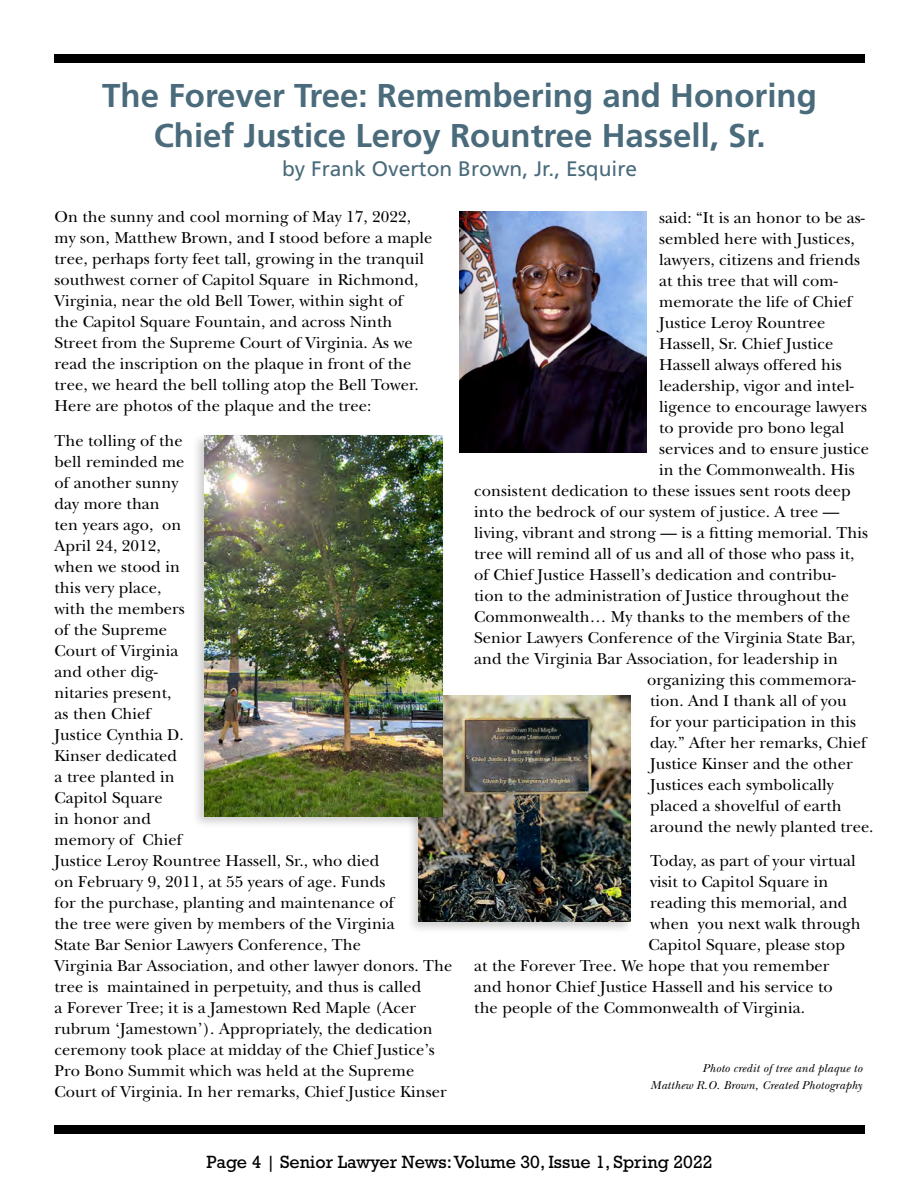
<style>
.page{position:relative;width:918px;height:1188px;background:#fff}
.page>*{position:absolute;margin:0;border:0;box-sizing:border-box;transform-origin:0 0}
.t1{font:700 33px/39.6px "Frutiger LT Std";color:#4a6b7b;text-align:center}
.t2{font:21px "Frutiger LT Std";color:#4a6b7b}
.t3{font:18px "Rockwell Std";color:#000}
.t4{font:16.5px/21px "New Baskerville Std";letter-spacing:.005em;color:#000}
.t5{font:italic 12px/16.5px "New Baskerville Std";letter-spacing:.02em;color:#000;text-align:right}
</style>
<div class="page">
<div style="left:55px;top:1125px;width:810px;height:9px;background:#000"></div>
<div style="left:55px;top:54px;width:810px;height:9px;background:#000"></div>
<div style="left:406px;top:693px;width:228px;height:242px;background:#000;opacity:.19"></div>
<img style="left:419px;top:696px;width:212px;height:225px">
<div style="left:192px;top:433px;width:254px;height:397px;background:#000;opacity:.19"></div>
<img style="left:204px;top:436px;width:239px;height:380px">
<img style="left:459px;top:211px;width:188px;height:242px">
<h1 class="t1" style="left:102px;top:76px;width:716px">The Forever Tree: Remembering and Honoring<br>Chief Justice Leroy Rountree Hassell, Sr.</h1>
<p class="t2" style="left:282px;top:156px;width:357px">by Frank Overton Brown, Jr., Esquire</p>
<p class="t4" style="left:55px;top:207px;width:379px">On the sunny and cool morning of May 17, 2022, my son, Matthew Brown, and I stood before a maple tree, perhaps forty feet tall, growing in the tranquil southwest corner of Capitol Square in Richmond, Virginia, near the old Bell Tower, within sight of<br>the Capitol Square Fountain, and across Ninth Street from the Supreme Court of Virginia. As we read the inscription on the plaque in front of the tree, we heard the bell tolling atop the Bell Tower.<br>Here are photos of the plaque and the tree:</p>
<p class="t4" style="left:55px;top:430px;width:399px">The tolling of the<br>bell reminded me<br>of another sunny<br>day more than<br>ten years ago, on<br>April 24, 2012,<br>when we stood in<br>this very place,<br>with the members<br>of the Supreme<br>Court of Virginia<br>and other dig-<br>nitaries present,<br>as then Chief<br>Justice Cynthia D.<br>Kinser dedicated<br>a tree planted in<br>Capitol Square<br>in honor and<br>memory of Chief<br>Justice Leroy Rountree Hassell, Sr., who died<br>on February 9, 2011, at 55 years of age. Funds<br>for the purchase, planting and maintenance of<br>the tree were given by members of the Virginia<br>State Bar Senior Lawyers Conference, The<br>Virginia Bar Association, and other lawyer donors. The tree is maintained in perpetuity, and thus is called<br>a Forever Tree; it is a Jamestown Red Maple (Acer rubrum ‘Jamestown’). Appropriately, the dedication ceremony took place at midday of the Chief Justice’s<br>Pro Bono Summit which was held at the Supreme<br>Court of Virginia. In her remarks, Chief Justice Kinser</p>
<p class="t4" style="left:659px;top:207px;width:207px">said: “It is an honor to be as-</p>
<p class="t4" style="left:659px;top:228px;width:197px">sembled here with Justices,</p>
<p class="t4" style="left:659px;top:249px;width:202px">lawyers, citizens and friends</p>
<p class="t4" style="left:659px;top:270px;width:180px">at this tree that will com-</p>
<p class="t4" style="left:659px;top:291px;width:195px">memorate the life of Chief</p>
<p class="t4" style="left:659px;top:312px;width:168px">Justice Leroy Rountree</p>
<p class="t4" style="left:659px;top:333px;width:176px">Hassell, Sr. Chief Justice</p>
<p class="t4" style="left:659px;top:354px;width:184px">Hassell always offered his</p>
<p class="t4" style="left:659px;top:375px;width:196px">leadership, vigor and intel-</p>
<p class="t4" style="left:659px;top:396px;width:210px">ligence to encourage lawyers</p>
<p class="t4" style="left:659px;top:417px;width:187px">to provide pro bono legal</p>
<p class="t4" style="left:659px;top:438px;width:212px">services and to ensure justice</p>
<p class="t4" style="left:659px;top:459px;width:197px">in the Commonwealth. His</p>
<p class="t4" style="left:474px;top:480px;width:378px">consistent dedication to these issues sent roots deep</p>
<p class="t4" style="left:474px;top:501px;width:367px">into the bedrock of our system of justice. A tree —</p>
<p class="t4" style="left:474px;top:522px;width:395px">living, vibrant and strong — is a fitting memorial. This</p>
<p class="t4" style="left:474px;top:543px;width:382px">tree will remind all of us and all of those who pass it,</p>
<p class="t4" style="left:474px;top:564px;width:363px">of Chief Justice Hassell’s dedication and contribu-</p>
<p class="t4" style="left:474px;top:585px;width:376px">tion to the administration of Justice throughout the</p>
<p class="t4" style="left:474px;top:606px;width:378px">Commonwealth… My thanks to the members of the</p>
<p class="t4" style="left:474px;top:627px;width:383px">Senior Lawyers Conference of the Virginia State Bar,</p>
<p class="t4" style="left:474px;top:648px;width:365px">and the Virginia Bar Association, for leadership in</p>
<p class="t4" style="left:647px;top:669px;width:210px">organizing this commemora-</p>
<p class="t4" style="left:650px;top:690px;width:198px">tion. And I thank all of you</p>
<p class="t4" style="left:650px;top:711px;width:208px">for your participation in this</p>
<p class="t4" style="left:650px;top:732px;width:218px">day.” After her remarks, Chief</p>
<p class="t4" style="left:650px;top:753px;width:204px">Justice Kinser and the other</p>
<p class="t4" style="left:650px;top:774px;width:185px">Justices each symbolically</p>
<p class="t4" style="left:650px;top:795px;width:193px">placed a shovelful of earth</p>
<p class="t4" style="left:650px;top:816px;width:225px">around the newly planted tree.</p>
<p class="t4" style="left:650px;top:851px;width:207px">Today, as part of your virtual</p>
<p class="t4" style="left:650px;top:872px;width:180px">visit to Capitol Square in</p>
<p class="t4" style="left:650px;top:893px;width:199px">reading this memorial, and</p>
<p class="t4" style="left:650px;top:914px;width:212px">when you next walk through</p>
<p class="t4" style="left:649px;top:935px;width:198px">Capitol Square, please stop</p>
<p class="t4" style="left:474px;top:956px;width:357px">at the Forever Tree. We hope that you remember</p>
<p class="t4" style="left:474px;top:977px;width:360px">and honor Chief Justice Hassell and his service to</p>
<p class="t4" style="left:474px;top:998px;width:332px">the people of the Commonwealth of Virginia.</p>
<p class="t5" style="left:650px;top:1060px;width:213px">Photo credit of tree and plaque to<br>Matthew R.O. Brown, Created Photography</p>
<p class="t3" style="left:207px;top:1152px;width:507px">Page 4 | Senior Lawyer News: Volume 30, Issue 1, Spring 2022</p>
</div>
